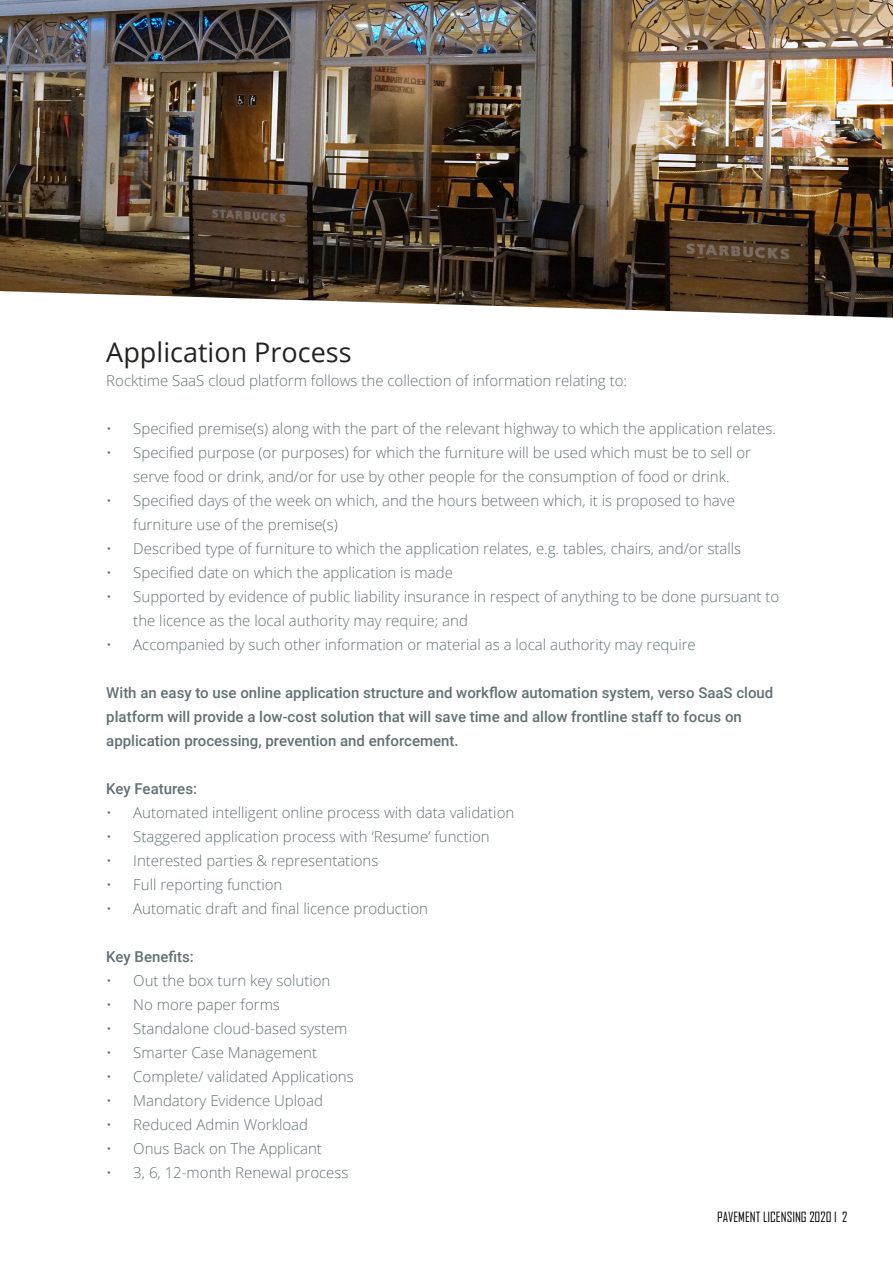
<style>
.page{position:relative;width:893px;height:1263px;background:#fff}
.page>*{position:absolute;margin:0;border:0;box-sizing:border-box;transform-origin:0 0}
.t1{font:27px "Open Sans";color:#242220}
.t2{font:300 15px/24px "Open Sans";color:#637073}
.t3{font:500 15px/24px "Roboto";color:#637073}
.t4{font:13.5px "Agency FB";color:#000}
</style>
<div class="page">
<img style="left:0;top:0;width:893px;height:318px">
<h1 class="t1" style="left:106px;top:333px;width:247px">Application Process</h1>
<p class="t2" style="left:106px;top:368px;width:522px">Rocktime SaaS cloud platform follows the collection of information relating to:</p>
<p class="t2" style="left:106px;top:416px;width:671px">• Specified premise(s) along with the part of the relevant highway to which the application relates.</p>
<p class="t2" style="left:106px;top:440px;width:646px;text-align:center">• Specified purpose (or purposes) for which the furniture will be used which must be to sell or serve food or drink, and/or for use by other people for the consumption of food or drink.</p>
<p class="t2" style="left:133px;top:488px;width:603px;text-indent:-27px">• Specified days of the week on which, and the hours between which, it is proposed to have furniture use of the premise(s)</p>
<p class="t2" style="left:106px;top:536px;width:636px">• Described type of furniture to which the application relates, e.g. tables, chairs, and/or stalls</p>
<p class="t2" style="left:106px;top:560px;width:348px">• Specified date on which the application is made</p>
<p class="t2" style="left:133px;top:584px;width:647px;text-indent:-27px">• Supported by evidence of public liability insurance in respect of anything to be done pursuant to the licence as the local authority may require; and</p>
<p class="t2" style="left:106px;top:632px;width:591px">• Accompanied by such other information or material as a local authority may require</p>
<p class="t3" style="left:106px;top:680px;width:669px">With an easy to use online application structure and workflow automation system, verso SaaS cloud platform will provide a low-cost solution that will save time and allow frontline staff to focus on application processing, prevention and enforcement.</p>
<p class="t3" style="left:106px;top:776px;width:92px">Key Features:</p>
<p class="t2" style="left:106px;top:800px;width:409px">• Automated intelligent online process with data validation</p>
<p class="t2" style="left:106px;top:824px;width:385px">• Staggered application process with ‘Resume’ function</p>
<p class="t2" style="left:106px;top:848px;width:274px">• Interested parties &amp; representations</p>
<p class="t2" style="left:106px;top:872px;width:178px">• Full reporting function</p>
<p class="t2" style="left:106px;top:896px;width:323px">• Automatic draft and final licence production</p>
<p class="t3" style="left:106px;top:944px;width:89px">Key Benefits:</p>
<p class="t2" style="left:106px;top:968px;width:226px">• Out the box turn key solution</p>
<p class="t2" style="left:106px;top:992px;width:175px">• No more paper forms</p>
<p class="t2" style="left:106px;top:1016px;width:243px">• Standalone cloud-based system</p>
<p class="t2" style="left:106px;top:1040px;width:212px">• Smarter Case Management</p>
<p class="t2" style="left:106px;top:1064px;width:249px">• Complete/ validated Applications</p>
<p class="t2" style="left:106px;top:1088px;width:218px">• Mandatory Evidence Upload</p>
<p class="t2" style="left:106px;top:1112px;width:203px">• Reduced Admin Workload</p>
<p class="t2" style="left:106px;top:1136px;width:217px">• Onus Back on The Applicant</p>
<p class="t2" style="left:106px;top:1160px;width:244px">• 3, 6, 12-month Renewal process</p>
<p class="t4" style="left:717px;top:1209px;width:132px">PAVEMENT LICENSING 2020 I 2</p>
</div>
